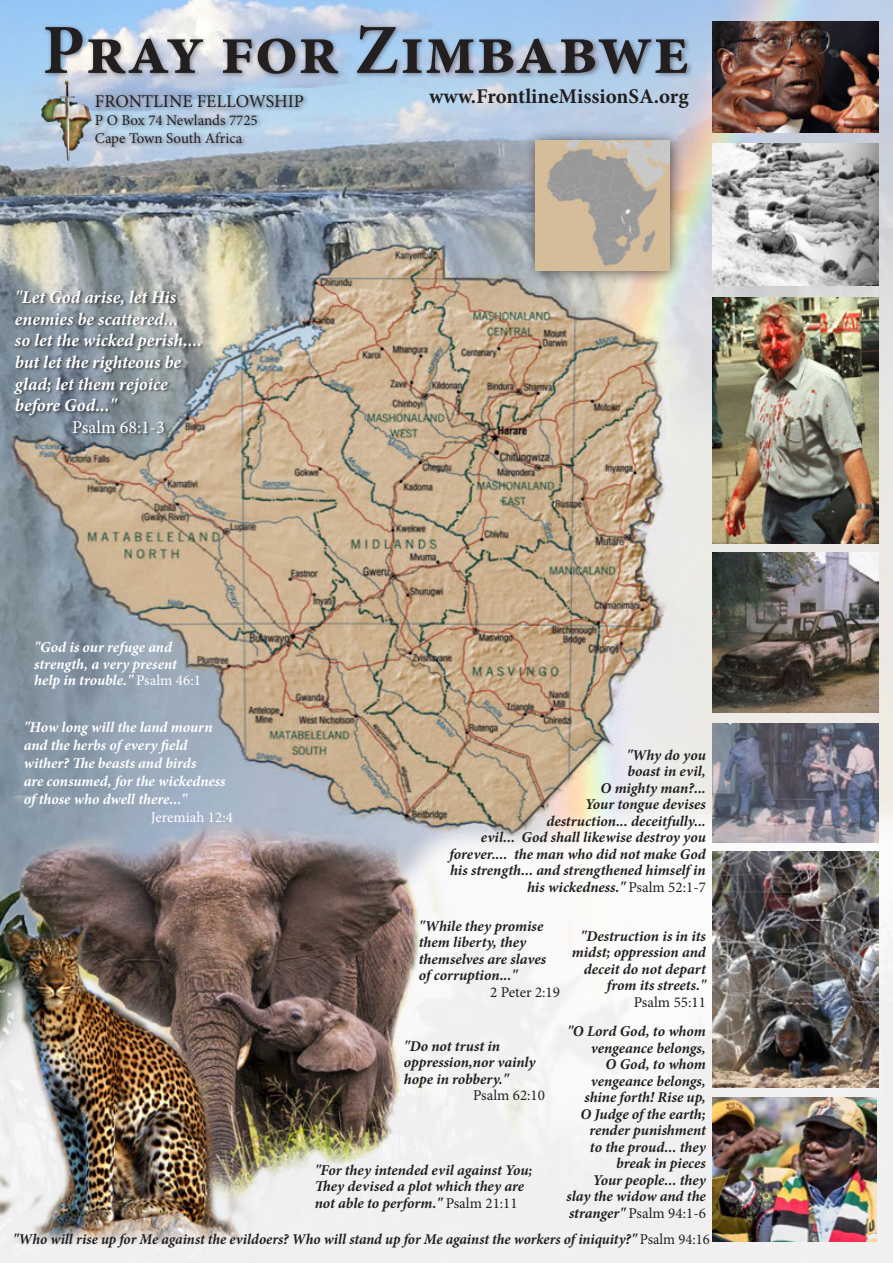
<style>
.page{position:relative;width:893px;height:1263px;background:#fff}
.page>*{position:absolute;margin:0;border:0;box-sizing:border-box;transform-origin:0 0}
.t1{font:700 70.5px "Minion Pro";color:#231f20}
.t2{font:700 21px "Minion Pro";color:#231f20}
.t3{font:italic 700 18px/21.6px "Minion Pro";color:#fff}
.t4{font:18px "Minion Pro";color:#231f20}
.t5{font:18px "Minion Pro";color:#fff}
.t6{font:italic 700 15px/16.5px "Minion Pro";letter-spacing:-.005em;color:#231f20;text-align:right}
.t7{font:italic 700 15px/18px "Minion Pro";letter-spacing:-.005em;color:#fff}
.t8{font:15px "Minion Pro";color:#231f20}
.t9{font:15px "Minion Pro";color:#fff}
.s1{font-weight:400;font-style:normal}
</style>
<div class="page">
<img style="left:0;top:0;width:893px;height:1263px">
<div style="left:42px;top:22px;width:651px;height:58px;background:#231f20;opacity:.47"></div>
<div style="left:523px;top:128px;width:162px;height:158px;background:#231f20;opacity:.75"></div>
<img style="left:536px;top:140px;width:133px;height:130px">
<img style="left:35px;top:81px;width:59px;height:80px">
<div style="left:93px;top:92px;width:216px;height:61px;background:#231f20;opacity:.58"></div>
<div style="left:11px;top:287px;width:195px;height:152px;background:#231f20;opacity:.23"></div>
<div style="left:14px;top:290px;width:190px;height:146px;background:#231f20;opacity:.58"></div>
<img style="left:712px;top:297px;width:166px;height:246px">
<img style="left:712px;top:724px;width:166px;height:118px">
<img style="left:712px;top:1097px;width:165px;height:145px">
<img style="left:712px;top:852px;width:166px;height:235px">
<img style="left:712px;top:21px;width:166px;height:112px">
<img style="left:712px;top:553px;width:166px;height:159px">
<img style="left:712px;top:143px;width:166px;height:143px">
<p class="t1" style="left:43px;top:1px;width:648px">Pray for Zimbabwe</p>
<p class="t4" style="left:95px;top:89px;width:211px">FRONTLINE FELLOWSHIP</p>
<p class="t2" style="left:429px;top:82px;width:261px">www.FrontlineMissionSA.org</p>
<p class="t8" style="left:95px;top:110px;width:164px">P O Box 74 Newlands 7725</p>
<p class="t8" style="left:95px;top:128px;width:149px">Cape Town South Africa</p>
<p class="t3" style="left:15px;top:286px;width:165px">"Let God arise, let His enemies be scattered...</p>
<p class="t3" style="left:15px;top:329px;width:189px">so let the wicked perish....</p>
<p class="t3" style="left:15px;top:351px;width:168px">but let the righteous be glad; let them rejoice before God..."</p>
<p class="t5" style="left:72px;top:415px;width:94px">Psalm 68:1-3</p>
<p class="t7" style="left:34px;top:639px;width:144px;line-height:16.5px">"God is our refuge and strength, a very present</p>
<p class="t7" style="left:34px;top:671px;width:168px">help in trouble." <span class="s1">Psalm 46:1</span></p>
<p class="t7" style="left:24px;top:718px;width:190px">"How long will the land mourn</p>
<p class="t7" style="left:24px;top:736px;width:165px">and the herbs of every field</p>
<p class="t7" style="left:24px;top:754px;width:174px">wither? The beasts and birds</p>
<p class="t7" style="left:24px;top:772px;width:203px">are consumed, for the wickedness of those who dwell there..."</p>
<p class="t9" style="left:151px;top:807px;width:84px">Jeremiah 12:4</p>
<p class="t6" style="left:626px;top:747px;width:81px">"Why do you</p>
<p class="t6" style="left:627px;top:763px;width:80px">boast in evil,</p>
<p class="t6" style="left:600px;top:780px;width:107px">O mighty man?...</p>
<p class="t6" style="left:585px;top:796px;width:122px">Your tongue devises</p>
<p class="t6" style="left:546px;top:813px;width:161px">destruction... deceitfully...</p>
<p class="t6" style="left:449px;top:829px;width:258px">evil... God shall likewise destroy you forever.... the man who did not make God his strength... and strengthened himself in his wickedness." <span class="s1">Psalm 52:1-7</span></p>
<p class="t6" style="left:419px;top:917px;width:126px">"While they promise</p>
<p class="t6" style="left:419px;top:934px;width:109px">them liberty, they</p>
<p class="t6" style="left:419px;top:950px;width:129px">themselves are slaves</p>
<p class="t6" style="left:419px;top:967px;width:100px">of corruption..."</p>
<p class="t8" style="left:490px;top:982px;width:71px">2 Peter 2:19</p>
<p class="t6" style="left:572px;top:927px;width:135px">"Destruction is in its midst; oppression and deceit do not depart from its streets."</p>
<p class="t8" style="left:634px;top:992px;width:73px">Psalm 55:11</p>
<p class="t6" style="left:567px;top:1023px;width:140px">"O Lord God, to whom vengeance belongs,</p>
<p class="t6" style="left:580px;top:1056px;width:127px">O God, to whom vengeance belongs, shine forth! Rise up,<br>O Judge of the earth; render punishment</p>
<p class="t6" style="left:590px;top:1138px;width:117px">to the proud... they</p>
<p class="t6" style="left:616px;top:1155px;width:91px">break in pieces</p>
<p class="t6" style="left:567px;top:1171px;width:141px;text-align:justify;text-indent:26px">Your people... they slay the widow and the stranger" <span class="s1">Psalm 94:1-6</span></p>
<p class="t6" style="left:404px;top:1037px;width:98px">"Do not trust in</p>
<p class="t6" style="left:404px;top:1054px;width:133px">oppression,nor vainly</p>
<p class="t6" style="left:404px;top:1070px;width:106px">hope in robbery."</p>
<p class="t8" style="left:473px;top:1085px;width:73px">Psalm 62:10</p>
<p class="t6" style="left:315px;top:1161px;width:219px;text-align:left">"For they intended evil against You;<br>They devised a plot which they are not able to perform." <span class="s1">Psalm 21:11</span></p>
<p class="t6" style="left:13px;top:1231px;width:698px">"Who will rise up for Me against the evildoers? Who will stand up for Me against the workers of iniquity?" <span class="s1">Psalm 94:16</span></p>
</div>
